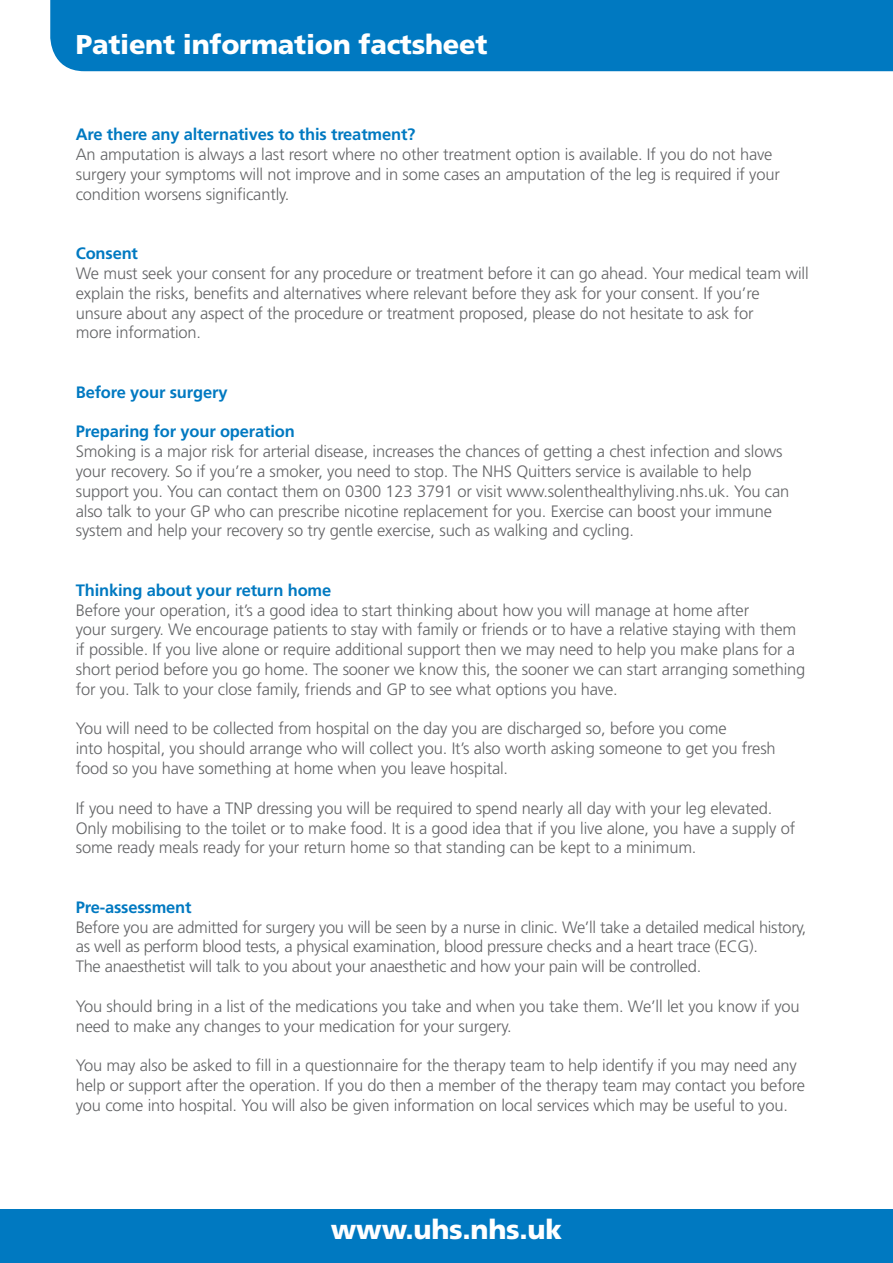
<style>
.page{position:relative;width:893px;height:1263px;background:#fff}
.page>*{position:absolute;margin:0;border:0;box-sizing:border-box;transform-origin:0 0}
.t1{font:900 27.15px "Frutiger";letter-spacing:-.01em;color:#fff}
.t2{font:300 16.5px/19.8px "Frutiger";letter-spacing:-.01em;color:#636466}
.t3{font:700 16.5px "Frutiger";letter-spacing:-.01em;color:#0079c1}
</style>
<div class="page">
<div style="left:50px;top:0;width:843px;height:71px;background:#0079c1"></div>
<div style="left:0;top:1209px;width:893px;height:54px;background:#0079c1"></div>
<h1 class="t1" style="left:76px;top:28px;width:413px">Patient information factsheet</h1>
<p class="t3" style="left:76px;top:125px;width:341px">Are there any alternatives to this treatment?</p>
<p class="t2" style="left:76px;top:145px;width:706px">An amputation is always a last resort where no other treatment option is available. If you do not have surgery your symptoms will not improve and in some cases an amputation of the leg is required if your condition worsens significantly.</p>
<p class="t3" style="left:76px;top:244px;width:64px">Consent</p>
<p class="t2" style="left:76px;top:263px;width:734px">We must seek your consent for any procedure or treatment before it can go ahead. Your medical team will explain the risks, benefits and alternatives where relevant before they ask for your consent. If you’re unsure about any aspect of the procedure or treatment proposed, please do not hesitate to ask for<br>more information.</p>
<p class="t3" style="left:76px;top:382px;width:153px">Before your surgery</p>
<p class="t3" style="left:76px;top:422px;width:220px">Preparing for your operation</p>
<p class="t2" style="left:76px;top:442px;width:715px">Smoking is a major risk for arterial disease, increases the chances of getting a chest infection and slows your recovery. So if you’re a smoker, you need to stop. The NHS Quitters service is available to help support you. You can contact them on 0300 123 3791 or visit www.solenthealthyliving.nhs.uk. You can also talk to your GP who can prescribe nicotine replacement for you. Exercise can boost your immune system and help your recovery so try gentle exercise, such as walking and cycling.</p>
<p class="t3" style="left:76px;top:580px;width:257px">Thinking about your return home</p>
<p class="t2" style="left:76px;top:600px;width:731px">Before your operation, it’s a good idea to start thinking about how you will manage at home after<br>your surgery. We encourage patients to stay with family or friends or to have a relative staying with them if possible. If you live alone or require additional support then we may need to help you make plans for a short period before you go home. The sooner we know this, the sooner we can start arranging something for you. Talk to your close family, friends and GP to see what options you have.</p>
<p class="t2" style="left:76px;top:719px;width:701px">You will need to be collected from hospital on the day you are discharged so, before you come<br>into hospital, you should arrange who will collect you. It’s also worth asking someone to get you fresh food so you have something at home when you leave hospital.</p>
<p class="t2" style="left:76px;top:798px;width:721px">If you need to have a TNP dressing you will be required to spend nearly all day with your leg elevated.<br>Only mobilising to the toilet or to make food. It is a good idea that if you live alone, you have a supply of some ready meals ready for your return home so that standing can be kept to a minimum.</p>
<p class="t3" style="left:76px;top:897px;width:117px">Pre-assessment</p>
<p class="t2" style="left:76px;top:917px;width:732px">Before you are admitted for surgery you will be seen by a nurse in clinic. We’ll take a detailed medical history, as well as perform blood tests, a physical examination, blood pressure checks and a heart trace (ECG).<br>The anaesthetist will talk to you about your anaesthetic and how your pain will be controlled.</p>
<p class="t2" style="left:76px;top:996px;width:725px">You should bring in a list of the medications you take and when you take them. We’ll let you know if you need to make any changes to your medication for your surgery.</p>
<p class="t2" style="left:76px;top:1055px;width:731px">You may also be asked to fill in a questionnaire for the therapy team to help identify if you may need any help or support after the operation. If you do then a member of the therapy team may contact you before you come into hospital. You will also be given information on local services which may be useful to you.</p>
<h1 class="t1" style="left:331px;top:1213px;width:233px">www.uhs.nhs.uk</h1>
</div>
